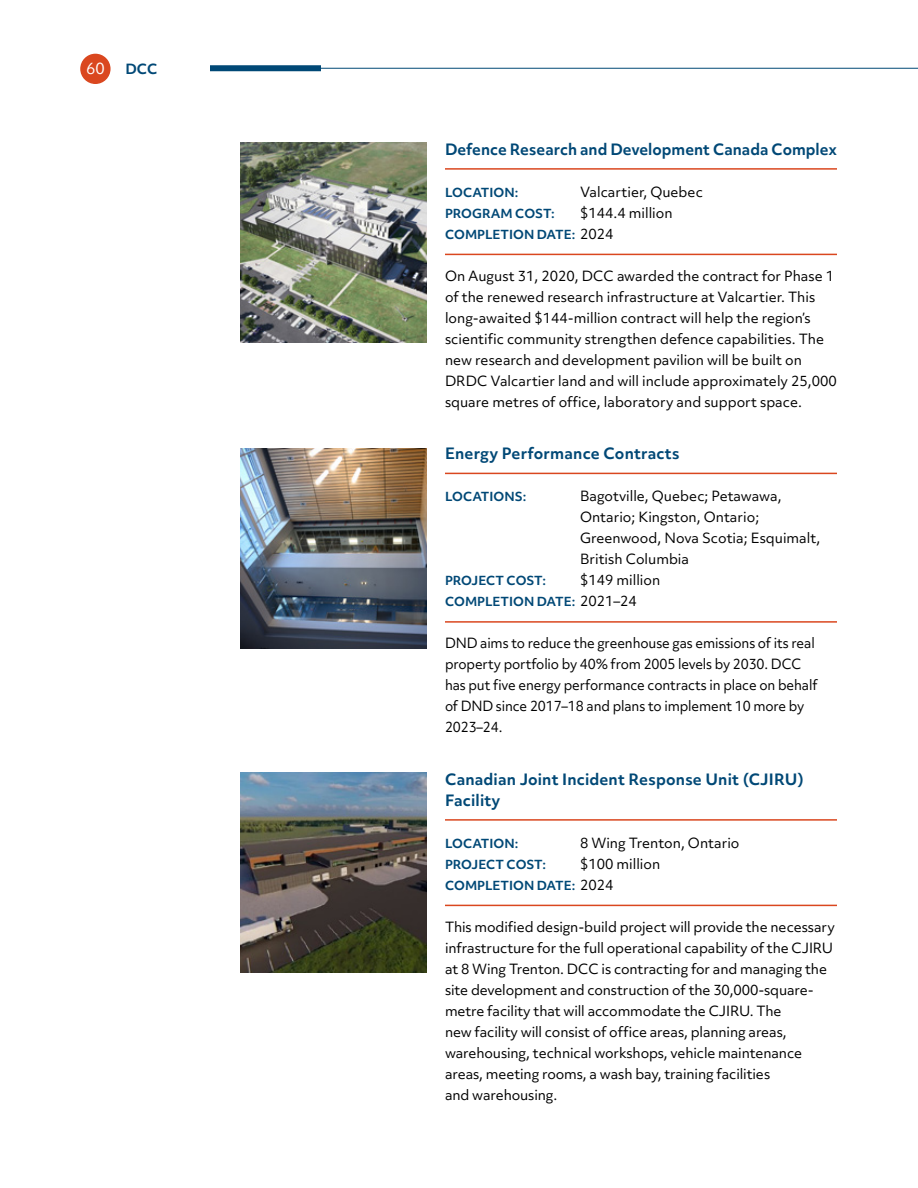
<style>
.page{position:relative;width:918px;height:1188px;background:#fff}
.page>*{position:absolute;margin:0;border:0;box-sizing:border-box;transform-origin:0 0}
.t1{font:700 15px/21px "Objektiv Mk 3";letter-spacing:.01em;color:#004876}
.t2{font:15px "Objektiv Mk 3";color:#fff}
.t3{font:13.5px/21px "Objektiv Mk 3";letter-spacing:-.01em;color:#000}
.t4{font:13.5px/21px "Objektiv Mk 3";letter-spacing:-.01em;color:#000;scale:.96 1}
.t5{font:700 13.5px "Objektiv Mk 3";color:#004876}
.t6{font:700 12px "Objektiv Mk 3";color:#004876}
.s1{font-weight:400;font-size:13.5px;color:#000}
</style>
<div class="page">
<div style="left:81px;top:54px;width:29px;height:29px;background:#da471f;border-radius:50%"></div>
<div style="left:80px;top:54px;width:31px;height:30px;border:2px solid #da471f;border-radius:50%"></div>
<hr style="left:210px;top:68px;width:708px;height:1px;background:#004876">
<div style="left:210px;top:65px;width:111px;height:6px;background:#004876"></div>
<img style="left:240px;top:449px;width:187px;height:200px">
<img style="left:240px;top:142px;width:187px;height:201px">
<img style="left:240px;top:773px;width:187px;height:200px">
<hr style="left:445px;top:168px;width:392px;height:2px;background:#da471f">
<hr style="left:445px;top:254px;width:392px;height:1px;background:#da471f">
<hr style="left:445px;top:473px;width:392px;height:1px;background:#da471f">
<hr style="left:445px;top:621px;width:392px;height:2px;background:#da471f">
<hr style="left:445px;top:819px;width:392px;height:2px;background:#da471f">
<hr style="left:445px;top:905px;width:392px;height:1px;background:#da471f">
<p class="t2" style="left:86px;top:58px;width:20px">60</p>
<p class="t5" style="left:125px;top:59px;width:34px">DCC</p>
<p class="t1" style="left:445px;top:138px;width:394px">Defence Research and Development Canada Complex</p>
<p class="t6" style="left:445px;top:184px;width:75px">LOCATION:</p>
<p class="t3" style="left:580px;top:181px;width:125px">Valcartier, Quebec</p>
<p class="t6" style="left:445px;top:205px;width:111px">PROGRAM COST:</p>
<p class="t3" style="left:580px;top:202px;width:94px">$144.4 million</p>
<p class="t6" style="left:445px;top:226px;width:170px">COMPLETION DATE: <span class="s1">2024</span></p>
<p class="t3" style="left:445px;top:265px;width:393px">On August 31, 2020, DCC awarded the contract for Phase 1 of the renewed research infrastructure at Valcartier. This long-awaited $144-million contract will help the region’s scientific community strengthen defence capabilities. The new research and development pavilion will be built on DRDC Valcartier land and will include approximately 25,000 square metres of office, laboratory and support space.</p>
<p class="t1" style="left:445px;top:443px;width:236px">Energy Performance Contracts</p>
<p class="t6" style="left:445px;top:488px;width:83px">LOCATIONS:</p>
<p class="t3" style="left:580px;top:485px;width:242px">Bagotville, Quebec; Petawawa,<br>Ontario; Kingston, Ontario;<br>Greenwood, Nova Scotia; Esquimalt,<br>British Columbia</p>
<p class="t6" style="left:445px;top:572px;width:102px">PROJECT COST:</p>
<p class="t3" style="left:580px;top:569px;width:82px">$149 million</p>
<p class="t6" style="left:445px;top:593px;width:193px">COMPLETION DATE: <span class="s1">2021–24</span></p>
<p class="t4" style="left:445px;top:632px;width:390px">DND aims to reduce the greenhouse gas emissions of its real property portfolio by 40% from 2005 levels by 2030. DCC has put five energy performance contracts in place on behalf of DND since 2017–18 and plans to implement 10 more by 2023–24.</p>
<p class="t1" style="left:445px;top:768px;width:361px">Canadian Joint Incident Response Unit (CJIRU)<br>Facility</p>
<p class="t6" style="left:445px;top:835px;width:75px">LOCATION:</p>
<p class="t3" style="left:580px;top:832px;width:161px">8 Wing Trenton, Ontario</p>
<p class="t6" style="left:445px;top:856px;width:102px">PROJECT COST:</p>
<p class="t3" style="left:580px;top:853px;width:82px">$100 million</p>
<p class="t6" style="left:445px;top:877px;width:170px">COMPLETION DATE: <span class="s1">2024</span></p>
<p class="t3" style="left:445px;top:916px;width:391px">This modified design-build project will provide the necessary infrastructure for the full operational capability of the CJIRU at 8 Wing Trenton. DCC is contracting for and managing the site development and construction of the 30,000-square&shy;metre facility that will accommodate the CJIRU. The<br>new facility will consist of office areas, planning areas, warehousing, technical workshops, vehicle maintenance areas, meeting rooms, a wash bay, training facilities<br>and warehousing.</p>
</div>
